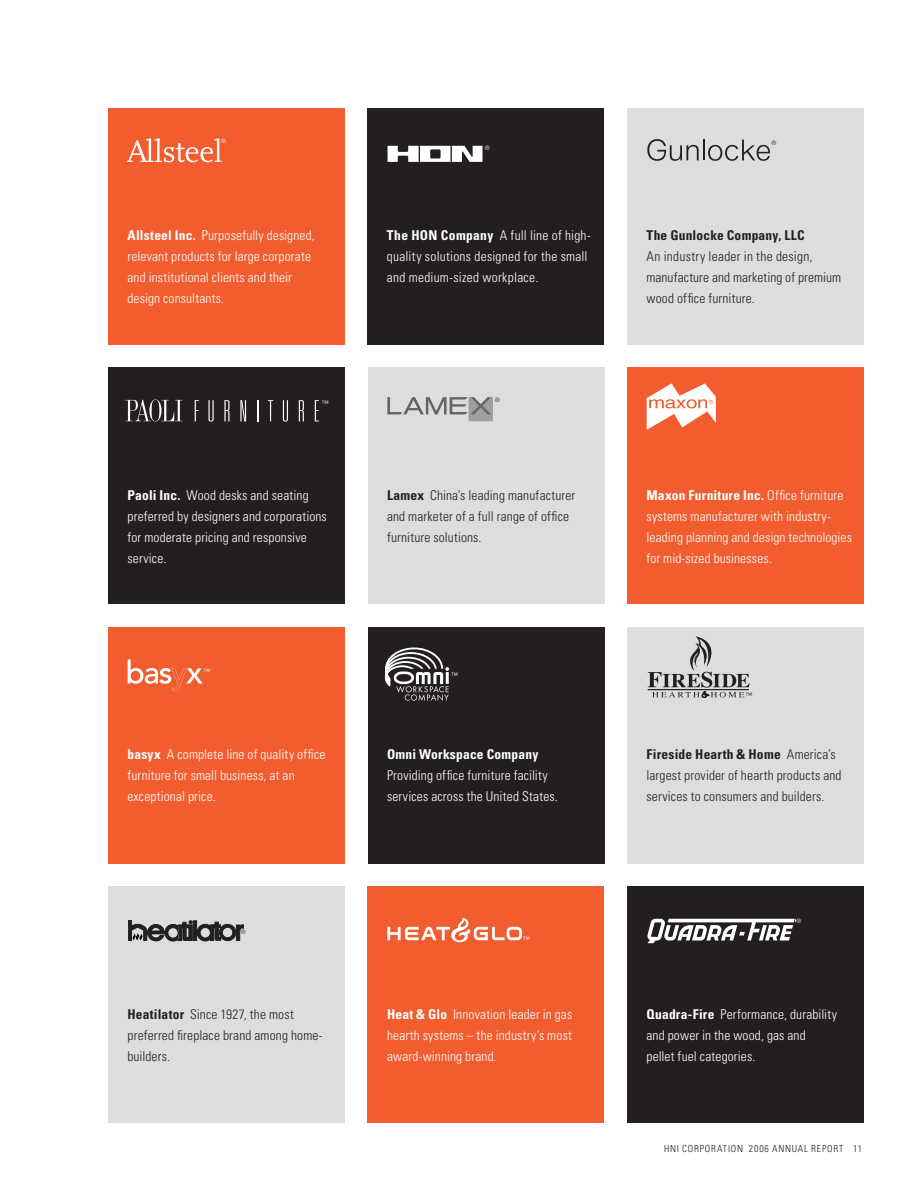
<style>
.page{position:relative;width:918px;height:1188px;background:#fff}
.page>*{position:absolute;margin:0;border:0;box-sizing:border-box;transform-origin:0 0}
.t1{font:300 condensed 13.5px/21px "Univers";letter-spacing:.015em;color:#fff}
.t2{font:300 condensed 13.5px/21px "Univers";letter-spacing:.01em;color:#231f20}
.t3{font:300 condensed 9.75px "Univers";letter-spacing:.08em;color:#231f20}
.t4{font:300 7.5px "Helvetica";color:#fff}
.t5{font:300 7.5px "Helvetica";color:#231f20}
.t6{font:300 6px "Helvetica";color:#231f20}
.t7{font:300 6px "Helvetica";color:#fff}
.t8{font:300 5.7px "Helvetica";color:#f15d2f}
.t9{font:300 4.5px "Helvetica";color:#231f20}
.s1{font-weight:700}
.s2{font-style:italic;font-size:11.25px}
</style>
<div class="page">
<div style="left:627px;top:108px;width:237px;height:237px;background:#dcddde"></div>
<div style="left:108px;top:108px;width:237px;height:237px;background:#f15d2f"></div>
<div style="left:368px;top:108px;width:236px;height:237px;background:#231f20"></div>
<div style="left:108px;top:368px;width:237px;height:236px;background:#231f20"></div>
<div style="left:368px;top:368px;width:237px;height:236px;background:#dcddde"></div>
<div style="left:627px;top:368px;width:237px;height:236px;background:#f15d2f"></div>
<div style="left:368px;top:627px;width:237px;height:237px;background:#231f20"></div>
<div style="left:627px;top:627px;width:237px;height:237px;background:#dcddde"></div>
<div style="left:108px;top:886px;width:237px;height:238px;background:#dcddde"></div>
<div style="left:368px;top:886px;width:236px;height:238px;background:#f15d2f"></div>
<div style="left:627px;top:886px;width:237px;height:238px;background:#231f20"></div>
<svg style="left:125px;top:399px;width:57px;height:22px"></svg>
<svg style="left:195px;top:400px;width:4px;height:21px"></svg>
<svg style="left:208px;top:400px;width:6px;height:22px"></svg>
<svg style="left:224px;top:400px;width:6px;height:21px"></svg>
<svg style="left:240px;top:400px;width:6px;height:21px"></svg>
<svg style="left:257px;top:400px;width:1px;height:21px"></svg>
<svg style="left:268px;top:400px;width:5px;height:21px"></svg>
<svg style="left:283px;top:400px;width:5px;height:22px"></svg>
<svg style="left:299px;top:400px;width:5px;height:21px"></svg>
<svg style="left:315px;top:400px;width:4px;height:21px"></svg>
<svg style="left:647px;top:383px;width:69px;height:47px"></svg>
<div style="left:708px;top:398px;width:6px;height:8px;background:#fff"></div>
<div style="left:108px;top:627px;width:237px;height:237px;background:#f15d2f"></div>
<svg style="left:128px;top:660px;width:75px;height:31px"></svg>
<svg style="left:128px;top:921px;width:117px;height:21px"></svg>
<div style="left:241px;top:929px;width:9px;height:8px;background:#dcddde"></div>
<svg style="left:127px;top:138px;width:95px;height:24px"></svg>
<svg style="left:388px;top:146px;width:95px;height:16px"></svg>
<svg style="left:647px;top:139px;width:123px;height:22px"></svg>
<svg style="left:385px;top:648px;width:64px;height:53px"></svg>
<svg style="left:648px;top:636px;width:102px;height:61px"></svg>
<div style="left:746px;top:692px;width:11px;height:11px;background:#dcddde"></div>
<svg style="left:387px;top:918px;width:135px;height:24px"></svg>
<svg style="left:387px;top:397px;width:106px;height:24px"></svg>
<div style="left:414px;top:416px;width:54px;height:12px;background:#dcddde"></div>
<svg style="left:647px;top:919px;width:148px;height:24px"></svg>
<p class="t7" style="left:221px;top:139px;width:6px">®</p>
<p class="t7" style="left:485px;top:146px;width:6px">®</p>
<p class="t9" style="left:482px;top:146px;width:5px">®</p>
<p class="t6" style="left:772px;top:141px;width:6px">®</p>
<p class="t1" style="left:128px;top:226px;width:189px"><span class="s1">Allsteel Inc.</span> Purposefully designed, relevant products for large corporate and institutional clients and their design consultants.</p>
<p class="t1" style="left:387px;top:226px;width:205px"><span class="s1">The HON Company</span> A full line of high&shy;quality solutions designed for the small and medium-sized workplace.</p>
<p class="t2" style="left:646px;top:226px;width:196px"><span class="s1">The Gunlocke Company, LLC<br></span>An industry leader in the design, manufacture and marketing of premium wood office furniture.</p>
<p class="t4" style="left:322px;top:401px;width:9px">™</p>
<p class="t6" style="left:495px;top:397px;width:6px">®</p>
<p class="t8" style="left:709px;top:400px;width:6px">®</p>
<p class="t1" style="left:128px;top:486px;width:201px"><span class="s1">Paoli Inc.</span> Wood desks and seating preferred by designers and corporations for moderate pricing and responsive service.</p>
<p class="t2" style="left:387px;top:486px;width:190px"><span class="s1">Lamex</span> China’s leading manufacturer and marketer of a full range of office furniture solutions.</p>
<p class="t1" style="left:646px;top:486px;width:207px"><span class="s1">Maxon Furniture Inc.</span> Office furniture systems manufacturer with industry&shy;leading planning and design technologies for mid-sized businesses.</p>
<p class="t4" style="left:204px;top:669px;width:9px">™</p>
<p class="t1" style="left:128px;top:745px;width:200px"><span class="s1">basyx</span> A complete line of quality office furniture for small business, at an exceptional price.</p>
<p class="t6" style="left:241px;top:929px;width:6px">®</p>
<p class="t4" style="left:451px;top:673px;width:9px">™</p>
<p class="t1" style="left:387px;top:745px;width:172px"><span class="s1">Omni Workspace Company<br></span>Providing office furniture facility services across the United States.</p>
<p class="t4" style="left:523px;top:937px;width:9px">™</p>
<p class="t5" style="left:746px;top:692px;width:9px">™</p>
<p class="t2" style="left:646px;top:745px;width:197px"><span class="s1">Fireside Hearth &amp; Home</span> America’s largest provider of hearth products and services to consumers and builders.</p>
<p class="t7" style="left:796px;top:919px;width:6px">®</p>
<p class="t2" style="left:128px;top:1005px;width:197px"><span class="s1">Heatilator</span> Since 1927, the most preferred fireplace brand among home&shy;builders.</p>
<p class="t1" style="left:387px;top:1005px;width:187px;text-align:justify"><span class="s1">Heat &amp; Glo</span> Innovation leader in gas hearth systems – the industry’s most award-winning brand<span class="s2">.</span></p>
<p class="t1" style="left:646px;top:1005px;width:192px"><span class="s1">Quadra-Fire</span> Performance, durability and power in the wood, gas and pellet fuel categories.</p>
<p class="t3" style="left:664px;top:1145px;width:200px">HNI CORPORATION 2006 ANNUAL REPORT 11</p>
</div>
